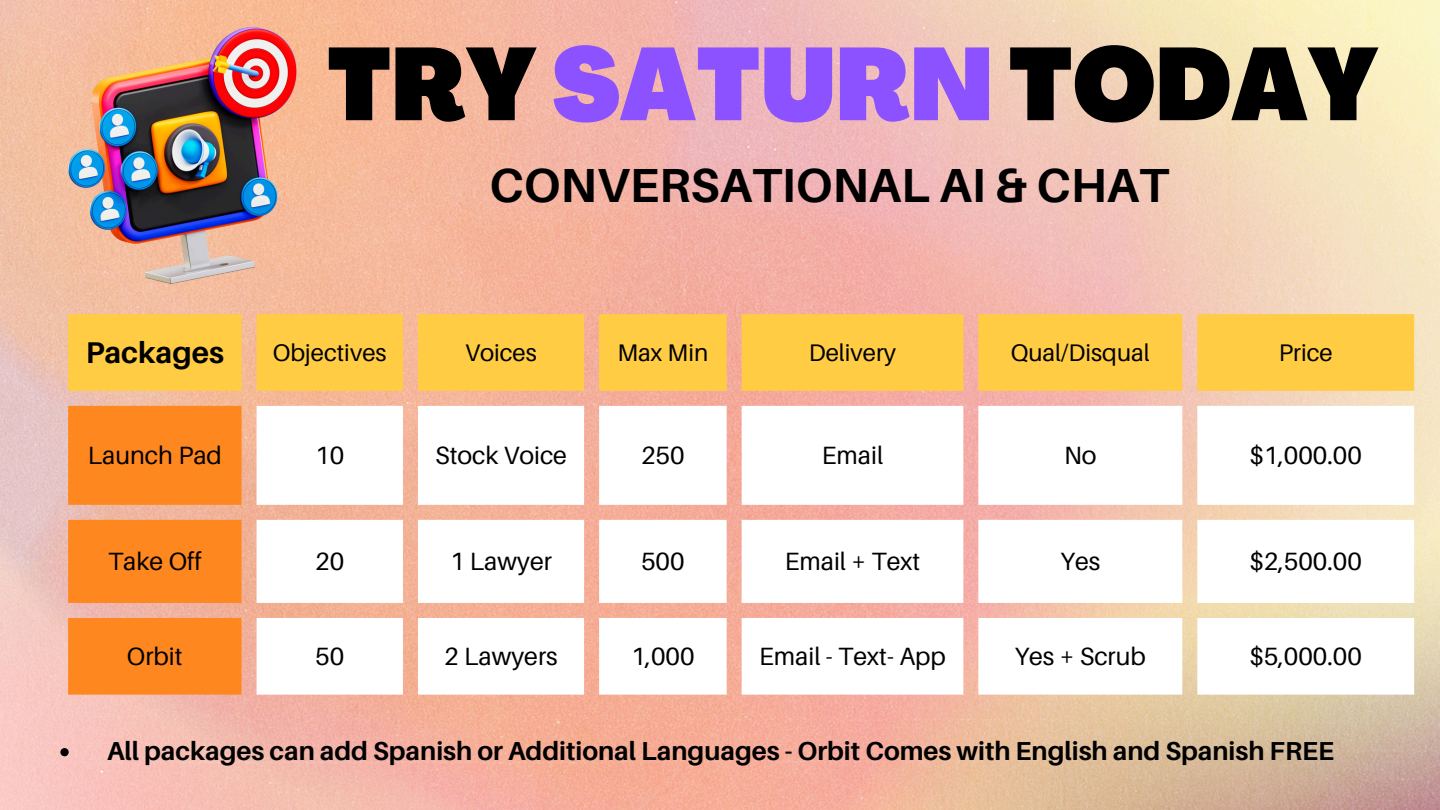
<style>
.page{position:relative;width:1440px;height:810px;background:#fff}
.page>*{position:absolute;margin:0;border:0;box-sizing:border-box;transform-origin:0 0}
.t1{font:900 condensed 101.1px "Agrandir";color:#000}
.t2{font:700 47.8px "Aileron";color:#000}
.t3{font:700 30px "Aileron";color:#000}
.t4{font:700 26px "Aileron";color:#000}
.t5{font:25px "Aileron";color:#000}
.t6{font:24px "Aileron";color:#000}
.s1{color:#8c52ff}
</style>
<div class="page">
<img style="left:0;top:0;width:1440px;height:810px">
<svg style="left:68px;top:314px;width:1346px;height:77px;background:#feca49"></svg>
<svg style="left:68px;top:406px;width:174px;height:289px;background:#fd8c2d"></svg>
<svg style="left:257px;top:406px;width:1157px;height:289px"></svg>
<img style="left:68px;top:27px;width:228px;height:257px">
<svg style="left:60px;top:748px;width:9px;height:8px"></svg>
<p class="t1" style="left:327px;top:44px;width:1053px">TRY <span class="s1">SATURN</span> TODAY</p>
<p class="t2" style="left:490px;top:156px;width:681px">CONVERSATIONAL AI &amp; CHAT</p>
<p class="t3" style="left:86px;top:334px;width:140px">Packages</p>
<h1 class="t6" style="left:273px;top:337px;width:115px">Objectives</h1>
<h2 class="t6" style="left:465px;top:337px;width:73px">Voices</h2>
<p class="t6" style="left:617px;top:337px;width:93px">Max Min</p>
<p class="t6" style="left:809px;top:337px;width:89px">Delivery</p>
<p class="t6" style="left:1011px;top:337px;width:141px">Qual/Disqual</p>
<p class="t6" style="left:1279px;top:337px;width:55px">Price</p>
<p class="t5" style="left:88px;top:440px;width:136px">Launch Pad</p>
<p class="t5" style="left:315px;top:440px;width:30px">10</p>
<p class="t5" style="left:435px;top:440px;width:133px">Stock Voice</p>
<p class="t5" style="left:641px;top:440px;width:45px">250</p>
<p class="t5" style="left:822px;top:440px;width:63px">Email</p>
<p class="t5" style="left:1064px;top:440px;width:34px">No</p>
<p class="t5" style="left:1249px;top:440px;width:114px">$1,000.00</p>
<p class="t5" style="left:108px;top:546px;width:95px">Take Off</p>
<p class="t5" style="left:315px;top:546px;width:30px">20</p>
<p class="t5" style="left:450px;top:546px;width:103px">1 Lawyer</p>
<p class="t5" style="left:641px;top:546px;width:45px">500</p>
<p class="t5" style="left:785px;top:546px;width:137px">Email + Text</p>
<p class="t5" style="left:1060px;top:546px;width:41px">Yes</p>
<p class="t5" style="left:1249px;top:546px;width:114px">$2,500.00</p>
<p class="t5" style="left:127px;top:641px;width:57px">Orbit</p>
<p class="t5" style="left:315px;top:641px;width:30px">50</p>
<p class="t5" style="left:444px;top:641px;width:115px">2 Lawyers</p>
<p class="t5" style="left:631px;top:641px;width:65px">1,000</p>
<p class="t5" style="left:759px;top:641px;width:188px">Email - Text- App</p>
<p class="t5" style="left:1015px;top:641px;width:133px">Yes + Scrub</p>
<p class="t5" style="left:1249px;top:641px;width:114px">$5,000.00</p>
<p class="t4" style="left:107px;top:735px;width:1229px">All packages can add Spanish or Additional Languages - Orbit Comes with English and Spanish FREE</p>
</div>
